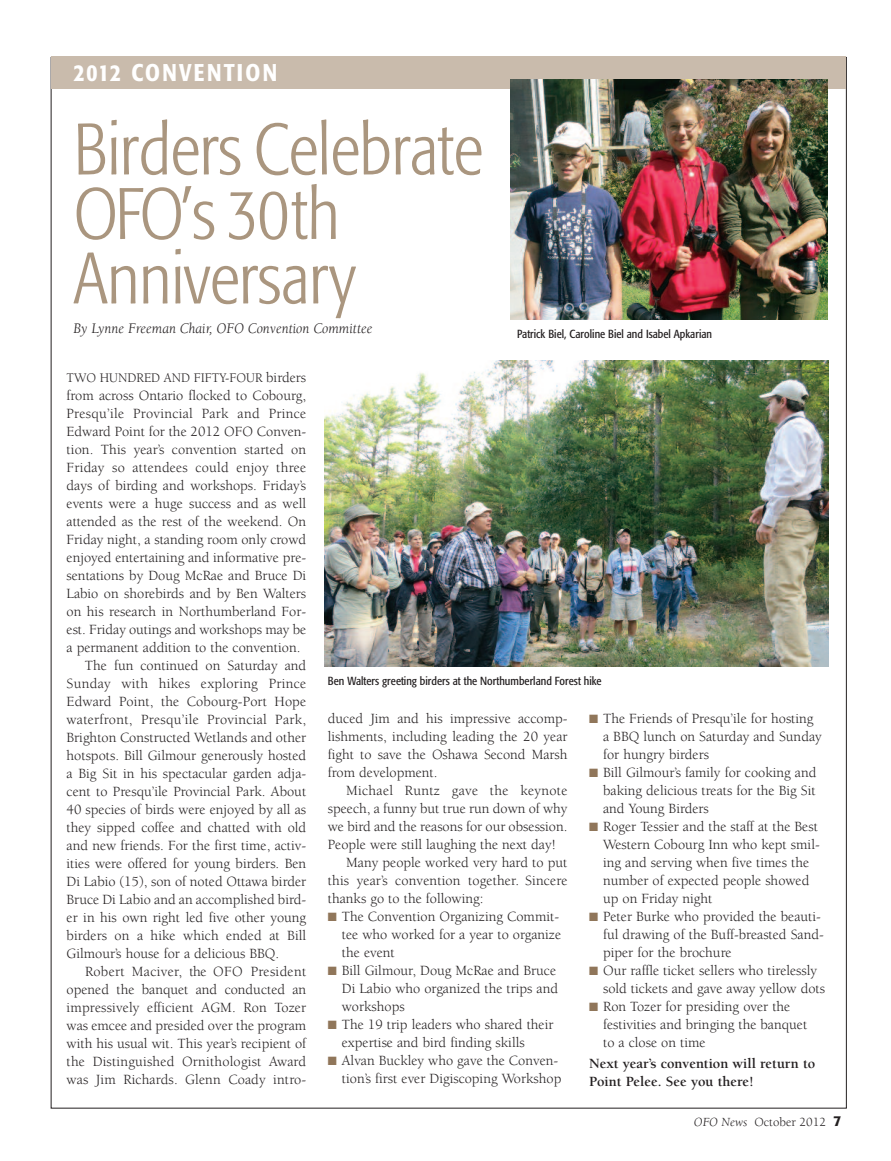
<style>
.page{position:relative;width:891px;height:1161px;background:#fff}
.page>*{position:absolute;margin:0;border:0;box-sizing:border-box;transform-origin:0 0}
.t1{font:300 condensed 72px/64.5px "Formata";letter-spacing:-.01em;color:#aa967f}
.t2{font:500 condensed 24px "Formata";letter-spacing:.095em;color:#fff;scale:.96 1}
.t3{font:italic 15px "Berkeley";color:#231f20}
.t4{font:14.4px/18px "Berkeley";color:#231f20}
.t5{font:14.4px "Berkeley";letter-spacing:.02em;color:#231f20}
.t6{font:700 14.4px/18px "Berkeley";color:#231f20}
.t7{font:13.5px "Berkeley";color:#231f20}
.t8{font:12.75px "Berkeley";color:#231f20}
.t9{font:condensed 11.7px "Formata";color:#231f20}
.s1{font-size:14.4px}
.s2{color:#90765a}
.s3{font-style:italic}
.s4{font-family:"Formata";font-weight:500;font-size:14.25px}
</style>
<div class="page">
<img style="left:325px;top:361px;width:503px;height:305px">
<div style="left:51px;top:57px;width:795px;height:32px;background:#c9bbac"></div>
<img style="left:510px;top:79px;width:317px;height:241px">
<h2 class="t2" style="left:73px;top:64px;width:214px">2012 CONVENTION</h2>
<h1 class="t1" style="left:73px;top:123px;width:411px">Birders Celebrate<br>OFO’s 30th<br>Anniversary</h1>
<p class="t3" style="left:73px;top:323px;width:300px">By Lynne Freeman Chair, OFO Convention Committee</p>
<p class="t9" style="left:517px;top:329px;width:197px">Patrick Biel, Caroline Biel and Isabel Apkarian</p>
<p class="t7" style="left:67px;top:373px;width:241px">TWO HUNDRED AND FIFTY-FOUR <span class="s1">birders</span></p>
<p class="t4" style="left:67px;top:388px;width:241px">from across Ontario flocked to Cobourg,</p>
<p class="t5" style="left:67px;top:408px;width:241px">Presqu’ile Provincial Park and Prince</p>
<p class="t4" style="left:67px;top:424px;width:241px">Edward Point for the 2012 OFO Conven-</p>
<p class="t4" style="left:67px;top:442px;width:241px">tion. This year’s convention started on</p>
<p class="t4" style="left:67px;top:460px;width:241px">Friday so attendees could enjoy three</p>
<p class="t4" style="left:67px;top:478px;width:241px">days of birding and workshops. Friday’s</p>
<p class="t4" style="left:67px;top:496px;width:241px">events were a huge success and as well</p>
<p class="t4" style="left:67px;top:514px;width:241px">attended as the rest of the weekend. On</p>
<p class="t4" style="left:67px;top:532px;width:241px">Friday night, a standing room only crowd</p>
<p class="t4" style="left:67px;top:550px;width:241px">enjoyed entertaining and informative pre-</p>
<p class="t4" style="left:67px;top:568px;width:241px">sentations by Doug McRae and Bruce Di</p>
<p class="t4" style="left:67px;top:586px;width:241px">Labio on shorebirds and by Ben Walters</p>
<p class="t4" style="left:67px;top:604px;width:241px">on his research in Northumberland For-</p>
<p class="t4" style="left:67px;top:622px;width:241px">est. Friday outings and workshops may be</p>
<p class="t4" style="left:67px;top:640px;width:235px">a permanent addition to the convention.</p>
<p class="t4" style="left:85px;top:658px;width:223px">The fun continued on Saturday and</p>
<p class="t5" style="left:67px;top:678px;width:241px">Sunday with hikes exploring Prince</p>
<p class="t4" style="left:67px;top:694px;width:241px">Edward Point, the Cobourg-Port Hope</p>
<p class="t5" style="left:67px;top:714px;width:241px">waterfront, Presqu’ile Provincial Park,</p>
<p class="t4" style="left:67px;top:730px;width:241px">Brighton Constructed Wetlands and other</p>
<p class="t4" style="left:67px;top:748px;width:241px">hotspots. Bill Gilmour generously hosted</p>
<p class="t4" style="left:67px;top:766px;width:241px">a Big Sit in his spectacular garden adja-</p>
<p class="t4" style="left:67px;top:784px;width:241px">cent to Presqu’ile Provincial Park. About</p>
<p class="t4" style="left:67px;top:802px;width:241px">40 species of birds were enjoyed by all as</p>
<p class="t4" style="left:67px;top:820px;width:241px">they sipped coffee and chatted with old</p>
<p class="t4" style="left:67px;top:838px;width:241px">and new friends. For the first time, activ-</p>
<p class="t4" style="left:67px;top:856px;width:241px">ities were offered for young birders. Ben</p>
<p class="t4" style="left:67px;top:874px;width:241px">Di Labio (15), son of noted Ottawa birder</p>
<p class="t4" style="left:67px;top:892px;width:241px">Bruce Di Labio and an accomplished bird-</p>
<p class="t4" style="left:67px;top:910px;width:241px">er in his own right led five other young</p>
<p class="t4" style="left:67px;top:928px;width:241px">birders on a hike which ended at Bill</p>
<p class="t4" style="left:67px;top:946px;width:214px">Gilmour’s house for a delicious BBQ.</p>
<p class="t5" style="left:85px;top:966px;width:223px">Robert Maciver, the OFO President</p>
<p class="t4" style="left:67px;top:982px;width:241px">opened the banquet and conducted an</p>
<p class="t4" style="left:67px;top:1000px;width:241px">impressively efficient AGM. Ron Tozer</p>
<p class="t4" style="left:67px;top:1018px;width:241px">was emcee and presided over the program</p>
<p class="t4" style="left:67px;top:1036px;width:241px">with his usual wit. This year’s recipient of</p>
<p class="t4" style="left:67px;top:1054px;width:241px">the Distinguished Ornithologist Award</p>
<p class="t4" style="left:67px;top:1072px;width:241px">was Jim Richards. Glenn Coady intro-</p>
<p class="t9" style="left:328px;top:676px;width:275px">Ben Walters greeting birders at the Northumberland Forest hike</p>
<p class="t4" style="left:328px;top:710px;width:241px;text-align:justify">duced Jim and his impressive accomp&shy;lishments, including leading the 20 year fight to save the Oshawa Second Marsh from development.</p>
<p class="t5" style="left:346px;top:785px;width:223px">Michael Runtz gave the keynote</p>
<p class="t4" style="left:328px;top:800px;width:241px">speech, a funny but true run down of why</p>
<p class="t4" style="left:328px;top:818px;width:241px">we bird and the reasons for our obsession.</p>
<p class="t4" style="left:328px;top:836px;width:229px">People were still laughing the next day!</p>
<p class="t4" style="left:346px;top:854px;width:223px">Many people worked very hard to put</p>
<p class="t4" style="left:328px;top:872px;width:241px">this year’s convention together. Sincere</p>
<p class="t4" style="left:328px;top:890px;width:157px">thanks go to the following:</p>
<p class="t4" style="left:342px;top:908px;width:221px;text-indent:-14px"><span class="s2">■</span> The Convention Organizing Commit&shy;tee who worked for a year to organize the event</p>
<p class="t4" style="left:342px;top:962px;width:218px;text-indent:-14px"><span class="s2">■</span> Bill Gilmour, Doug McRae and Bruce<br>Di Labio who organized the trips and workshops</p>
<p class="t4" style="left:342px;top:1016px;width:213px;text-indent:-14px"><span class="s2">■</span> The 19 trip leaders who shared their expertise and bird finding skills</p>
<p class="t4" style="left:328px;top:1052px;width:235px;text-align:right"><span class="s2">■</span> Alvan Buckley who gave the Conven&shy;tion’s first ever Digiscoping Workshop</p>
<p class="t4" style="left:603px;top:710px;width:220px;text-indent:-14px"><span class="s2">■</span> The Friends of Presqu’ile for hosting a BBQ lunch on Saturday and Sunday for hungry birders</p>
<p class="t4" style="left:603px;top:764px;width:215px;text-align:justify;text-indent:-14px"><span class="s2">■</span> Bill Gilmour’s family for cooking and baking delicious treats for the Big Sit and Young Birders</p>
<p class="t4" style="left:603px;top:818px;width:218px;text-indent:-14px"><span class="s2">■</span> Roger Tessier and the staff at the Best<br>Western Cobourg Inn who kept smil&shy;ing and serving when five times the number of expected people showed up on Friday night</p>
<p class="t4" style="left:603px;top:908px;width:222px;text-indent:-14px"><span class="s2">■</span> Peter Burke who provided the beauti&shy;ful drawing of the Buff-breasted Sand&shy;piper for the brochure</p>
<p class="t4" style="left:603px;top:962px;width:223px;text-indent:-14px"><span class="s2">■</span> Our raffle ticket sellers who tirelessly sold tickets and gave away yellow dots</p>
<p class="t4" style="left:603px;top:998px;width:206px;text-indent:-14px"><span class="s2">■</span> Ron Tozer for presiding over the festivities and bringing the banquet to a close on time</p>
<p class="t6" style="left:589px;top:1055px;width:228px">Next year’s convention will return to<br>Point Pelee. See you there!</p>
<p class="t8" style="left:694px;top:1117px;width:149px"><span class="s3">OFO News</span> October 2012 <span class="s4">7</span></p>
</div>
